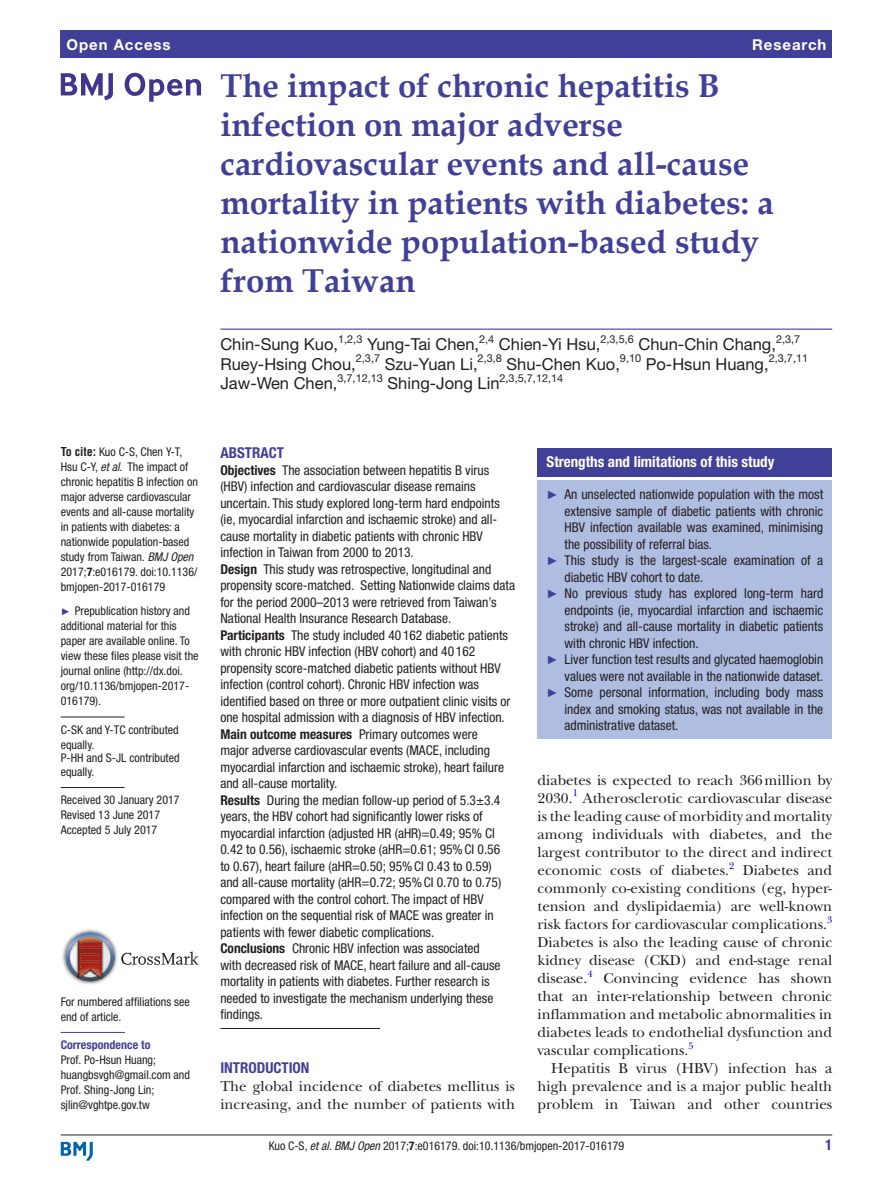
<style>
.page{position:relative;width:893px;height:1191px;background:#fff}
.page>*{position:absolute;margin:0;border:0;box-sizing:border-box;transform-origin:0 0}
.t1{font:700 33px/39px "Book Antiqua";color:#414099}
.t2{font:16.5px "Helvetica Neue LT Std";color:#231f20}
.t3{font:15px/18px "New Baskerville";color:#231f20;text-align:justify}
.t4{font:700 condensed 15px "Helvetica Neue LT Std";color:#fff}
.t5{font:700 condensed 15px "Helvetica Neue LT Std";color:#414099}
.t6{font:700 15px "Helvetica Neue LT Std";letter-spacing:.065em;color:#fff}
.t7{font:condensed 13.5px/16.5px "Helvetica Neue LT Std";color:#231f20}
.t8{font:condensed 12px/15px "Helvetica Neue LT Std";color:#231f20}
.t9{font:700 condensed 12px "Helvetica Neue LT Std";color:#414099}
.t10{font:10.95px "Helvetica Neue LT Std";color:#231f20}
.t11{font:9.9px "New Baskerville";color:#00f}
.s1{font-family:"Helvetica LT Std";font-weight:700}
.s2{font-style:italic}
.s3{font-weight:700}
.s4{font-family:"Arial";font-stretch:normal;font-size:9.75px;color:#414099}
.s5{font-family:"Arial";font-stretch:normal;font-size:12px;color:#414099}
</style>
<div class="page">
<hr style="left:61px;top:1134px;width:771px;height:1px;background:#231f20">
<svg style="left:61px;top:1141px;width:32px;height:19px"></svg>
<div style="left:61px;top:31px;width:771px;height:27px;background:#414099"></div>
<hr style="left:220px;top:1028px;width:160px;height:1px;background:#231f20">
<hr style="left:220px;top:328px;width:612px;height:2px;background:#414099">
<hr style="left:61px;top:716px;width:64px;height:1px;background:#231f20">
<hr style="left:61px;top:787px;width:64px;height:1px;background:#231f20">
<hr style="left:61px;top:1032px;width:64px;height:1px;background:#414099">
<svg style="left:61px;top:73px;width:52px;height:27px"></svg>
<svg style="left:125px;top:73px;width:76px;height:29px"></svg>
<img style="left:62px;top:929px;width:55px;height:55px">
<svg style="left:66px;top:932px;width:49px;height:49px;background:#a78689"></svg>
<svg style="left:121px;top:951px;width:78px;height:13px"></svg>
<div style="left:538px;top:448px;width:294px;height:28px;background:#414099"></div>
<div style="left:538px;top:480px;width:294px;height:259px;background:#afbde1"></div>
<p class="t6" style="left:66px;top:35px;width:106px">Open Access</p>
<p class="t8" style="left:61px;top:444px;width:139px"><span class="s1">To cite:</span> Kuo C-S, Chen Y-T,<br>Hsu C-Y, <span class="s2">et al</span>. The impact of chronic hepatitis B infection on major adverse cardiovascular events and all-cause mortality in patients with diabetes: a nationwide population-based study from Taiwan. <span class="s2">BMJ Open<br></span>2017;<span class="s3">7</span>:e016179. doi:10.1136/ bmjopen-2017-016179</p>
<p class="t8" style="left:61px;top:603px;width:139px"><span class="s4">►</span> Prepublication history and additional material for this paper are available online. To view these files please visit the journal online (http://dx.doi. org/10.1136/bmjopen-2017-<br>016179).</p>
<p class="t8" style="left:61px;top:722px;width:119px">C-SK and Y-TC contributed equally.</p>
<p class="t8" style="left:61px;top:751px;width:120px;line-height:13.5px">P-HH and S-JL contributed equally.</p>
<p class="t8" style="left:61px;top:792px;width:120px">Received 30 January 2017<br>Revised 13 June 2017<br>Accepted 5 July 2017</p>
<p class="t8" style="left:61px;top:994px;width:130px">For numbered affiliations see end of article.</p>
<p class="t9" style="left:61px;top:1037px;width:91px">Correspondence to</p>
<p class="t8" style="left:61px;top:1052px;width:131px">Prof. Po-Hsun Huang; huangbsvgh@gmail.com and<br>Prof. Shing-Jong Lin; sjlin@vghtpe.gov.tw</p>
<p class="t6" style="left:752px;top:35px;width:76px">Research</p>
<h1 class="t1" style="left:220px;top:66px;width:555px">The impact of chronic hepatitis B infection on major adverse cardiovascular events and all-cause mortality in patients with diabetes: a nationwide population-based study from Taiwan</h1>
<p class="t2" style="left:220px;top:335px;width:119px">Chin-Sung Kuo,</p>
<p class="t10" style="left:338px;top:332px;width:26px">1,2,3</p>
<p class="t2" style="left:367px;top:335px;width:114px">Yung-Tai Chen,</p>
<p class="t10" style="left:479px;top:332px;width:17px">2,4</p>
<p class="t2" style="left:499px;top:335px;width:103px">Chien-Yi Hsu,</p>
<p class="t10" style="left:600px;top:332px;width:35px">2,3,5,6</p>
<p class="t2" style="left:638px;top:335px;width:139px">Chun-Chin Chang,</p>
<p class="t10" style="left:776px;top:332px;width:26px">2,3,7</p>
<p class="t2" style="left:220px;top:354px;width:137px">Ruey-Hsing Chou,</p>
<p class="t10" style="left:356px;top:352px;width:26px">2,3,7</p>
<p class="t2" style="left:385px;top:354px;width:94px">Szu-Yuan Li,</p>
<p class="t10" style="left:478px;top:352px;width:26px">2,3,8</p>
<p class="t2" style="left:506px;top:354px;width:115px">Shu-Chen Kuo,</p>
<p class="t10" style="left:620px;top:352px;width:23px">9,10</p>
<p class="t2" style="left:646px;top:354px;width:124px">Po-Hsun Huang,</p>
<p class="t10" style="left:769px;top:352px;width:41px">2,3,7,11</p>
<p class="t2" style="left:220px;top:374px;width:119px">Jaw-Wen Chen,</p>
<p class="t10" style="left:337px;top:371px;width:47px">3,7,12,13</p>
<p class="t2" style="left:388px;top:374px;width:113px">Shing-Jong Lin</p>
<p class="t10" style="left:499px;top:371px;width:65px">2,3,5,7,12,14</p>
<p class="t5" style="left:220px;top:444px;width:65px">Abstract</p>
<p class="t7" style="left:220px;top:462px;width:296px"><span class="s3">Objectives</span> The association between hepatitis B virus (HBV) infection and cardiovascular disease remains uncertain. This study explored long-term hard endpoints (ie, myocardial infarction and ischaemic stroke) and all&shy;cause mortality in diabetic patients with chronic HBV infection in Taiwan from 2000 to 2013.<br><span class="s3">Design</span> This study was retrospective, longitudinal and propensity score-matched. Setting Nationwide claims data for the period 2000–2013 were retrieved from Taiwan’s National Health Insurance Research Database.<br><span class="s3">Participants</span> The study included 40 162 diabetic patients with chronic HBV infection (HBV cohort) and 40 162 propensity score-matched diabetic patients without HBV infection (control cohort). Chronic HBV infection was identified based on three or more outpatient clinic visits or one hospital admission with a diagnosis of HBV infection.<br><span class="s3">Main outcome measures</span> Primary outcomes were<br>major adverse cardiovascular events (MACE, including myocardial infarction and ischaemic stroke), heart failure and all-cause mortality.<br><span class="s3">Results</span> During the median follow-up period of 5.3±3.4 years, the HBV cohort had significantly lower risks of myocardial infarction (adjusted HR (aHR)=0.49; 95% CI 0.42 to 0.56), ischaemic stroke (aHR=0.61; 95%CI 0.56<br>to 0.67), heart failure (aHR=0.50; 95%CI 0.43 to 0.59)<br>and all-cause mortality (aHR=0.72; 95%CI 0.70 to 0.75) compared with the control cohort. The impact of HBV infection on the sequential risk of MACE was greater in patients with fewer diabetic complications.<br><span class="s3">Conclusions</span> Chronic HBV infection was associated<br>with decreased risk of MACE, heart failure and all-cause mortality in patients with diabetes. Further research is needed to investigate the mechanism underlying these findings.</p>
<p class="t5" style="left:220px;top:1059px;width:91px">Introduction</p>
<p class="t3" style="left:220px;top:1077px;width:296px">The global incidence of diabetes mellitus is increasing, and the number of patients with</p>
<p class="t4" style="left:547px;top:453px;width:229px">Strengths and limitations of this study</p>
<p class="t7" style="left:547px;top:486px;width:278px"><span class="s5">►</span> An unselected nationwide population with the most</p>
<p class="t7" style="left:565px;top:502px;width:260px">extensive sample of diabetic patients with chronic</p>
<p class="t7" style="left:565px;top:519px;width:260px">HBV infection available was examined, minimising</p>
<p class="t7" style="left:565px;top:535px;width:149px">the possibility of referral bias.</p>
<p class="t7" style="left:547px;top:552px;width:278px"><span class="s5">►</span> This study is the largest-scale examination of a</p>
<p class="t7" style="left:565px;top:568px;width:140px">diabetic HBV cohort to date.</p>
<p class="t7" style="left:547px;top:585px;width:278px"><span class="s5">►</span> No previous study has explored long-term hard</p>
<p class="t7" style="left:565px;top:601px;width:260px">endpoints (ie, myocardial infarction and ischaemic</p>
<p class="t7" style="left:565px;top:618px;width:260px">stroke) and all-cause mortality in diabetic patients</p>
<p class="t7" style="left:565px;top:634px;width:136px">with chronic HBV infection.</p>
<p class="t7" style="left:547px;top:651px;width:278px"><span class="s5">►</span> Liver function test results and glycated haemoglobin</p>
<p class="t7" style="left:565px;top:667px;width:260px">values were not available in the nationwide dataset.</p>
<p class="t7" style="left:547px;top:684px;width:278px"><span class="s5">►</span> Some personal information, including body mass</p>
<p class="t7" style="left:565px;top:700px;width:260px">index and smoking status, was not available in the</p>
<p class="t7" style="left:565px;top:717px;width:115px">administrative dataset.</p>
<p class="t3" style="left:538px;top:771px;width:296px">diabetes is expected to reach 366million by 2030.<sup>1</sup> Atherosclerotic cardiovascular disease is the leading cause of morbidity and mortality among individuals with diabetes, and the largest contributor to the direct and indirect economic costs of diabetes.</p>
<p class="t11" style="left:729px;top:859px;width:7px">2</p>
<p class="t3" style="left:538px;top:861px;width:296px;text-indent:205px">Diabetes and commonly co-existing conditions (eg, hyper&shy;tension and dyslipidaemia) are well-known risk factors for cardiovascular complications.</p>
<p class="t11" style="left:827px;top:913px;width:7px">3</p>
<p class="t3" style="left:538px;top:933px;width:296px">Diabetes is also the leading cause of chronic kidney disease (CKD) and end-stage renal disease.</p>
<p class="t11" style="left:587px;top:967px;width:7px">4</p>
<p class="t3" style="left:538px;top:969px;width:296px;text-indent:66px">Convincing evidence has shown that an inter-relationship between chronic inflammation and metabolic abnormalities in diabetes leads to endothelial dysfunction and vascular complications.<sup>5</sup></p>
<p class="t3" style="left:538px;top:1059px;width:296px;text-indent:14px">Hepatitis B virus (HBV) infection has a high prevalence and is a major public health problem in Taiwan and other countries</p>
<p class="t8" style="left:269px;top:1137px;width:357px">Kuo C-S, <span class="s2">et al</span>. <span class="s2">BMJ Open</span> 2017;<span class="s3">7</span>:e016179. doi:10.1136/bmjopen-2017-016179</p>
<p class="t5" style="left:825px;top:1135px;width:9px">1</p>
</div>
